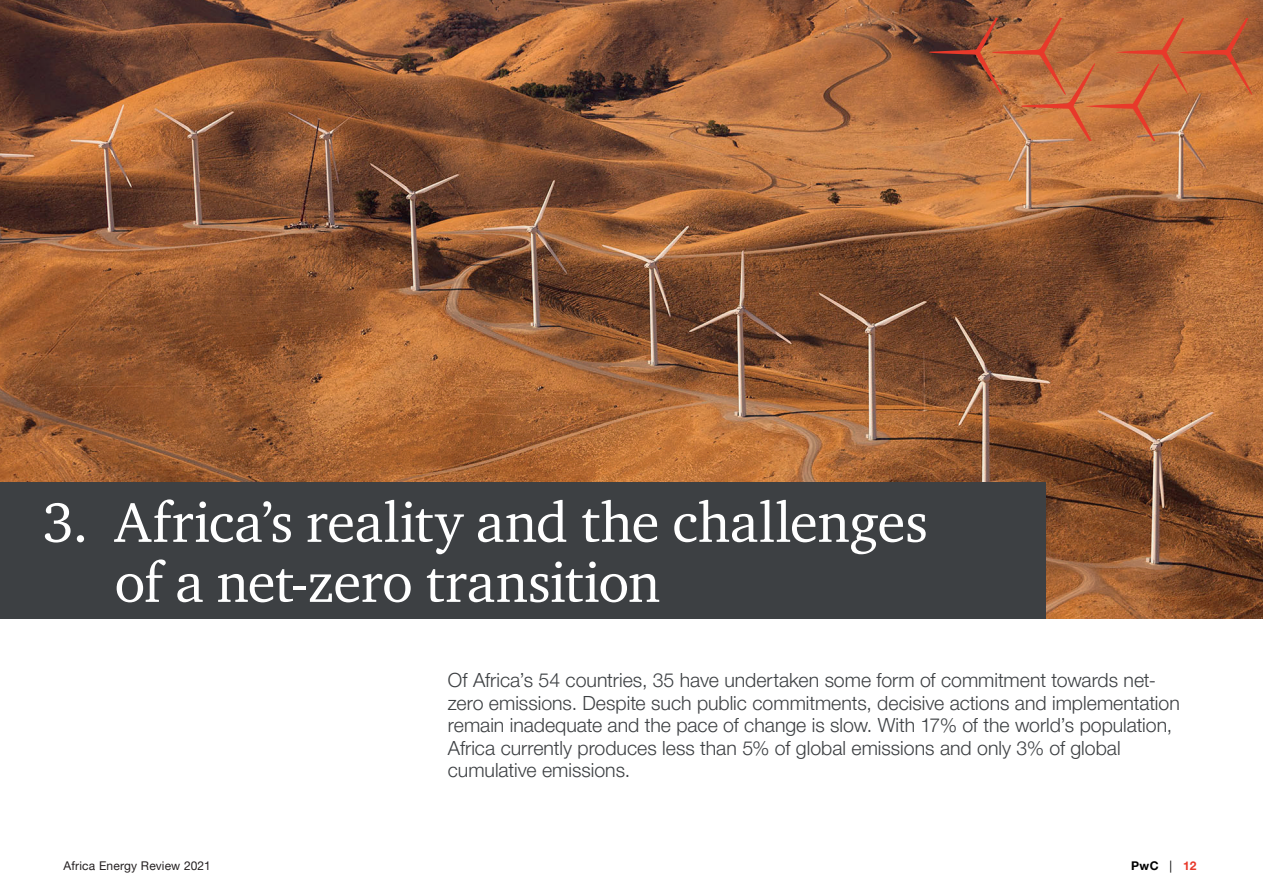
<style>
.page{position:relative;width:1263px;height:893px;background:#fff}
.page>*{position:absolute;margin:0;border:0;box-sizing:border-box;transform-origin:0 0}
.t1{font:57px/60px "ITC Charter Com";letter-spacing:-.01em;color:#fff}
.t2{font:300 19.5px/22.5px "Helvetica Neue LT Pro";color:#3d4043}
.t3{font:12px "Helvetica Neue LT Pro";letter-spacing:.015em;color:#231f20}
.t4{font:700 12px "Helvetica Neue LT Pro";color:#000001}
.s1{font-weight:400}
.s2{color:#e8392a}
</style>
<div class="page">
<img style="left:0;top:0;width:1263px;height:619px">
<svg style="left:929px;top:18px;width:323px;height:122px"></svg>
<div style="left:0;top:483px;width:1045px;height:136px;background:#3d4043"></div>
<h1 class="t1" style="left:115px;top:492px;width:815px;text-indent:-72px">3. Africa’s reality and the challenges of a net-zero transition</h1>
<p class="t2" style="left:448px;top:668px;width:733px">Of Africa’s 54 countries, 35 have undertaken some form of commitment towards net&shy;zero emissions. Despite such public commitments, decisive actions and implementation remain inadequate and the pace of change is slow. With 17% of the world’s population, Africa currently produces less than 5% of global emissions and only 3% of global cumulative emissions.</p>
<p class="t3" style="left:64px;top:858px;width:149px">Africa Energy Review 2021</p>
<p class="t4" style="left:1131px;top:858px;width:67px">PwC <span class="s1">|</span> <span class="s2">12</span></p>
</div>
